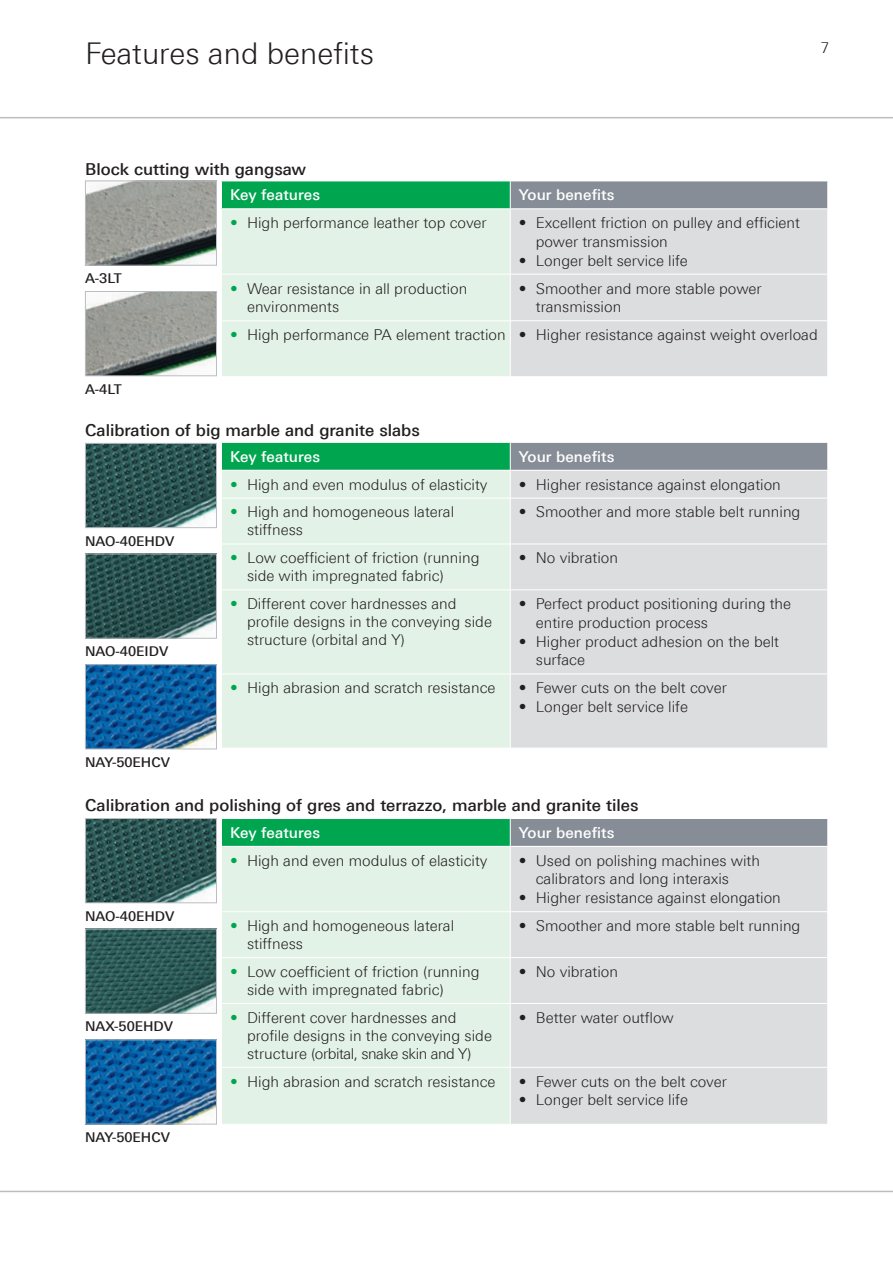
<style>
.page{position:relative;width:893px;height:1263px;background:#fff}
.page>*{position:absolute;margin:0;border:0;box-sizing:border-box;transform-origin:0 0}
.t1{font:300 30px "Linotype Univers 330";color:#231f20}
.t2{font:500 16.5px "Linotype Univers 530";color:#231f20}
.t3{font:300 15px/18px "Linotype Univers 330";color:#231f20}
.t4{font:500 15px "Linotype Univers 530";color:#fff}
.t5{font:500 13.5px "Linotype Univers 530";color:#231f20}
.s1{color:#00a54f}
</style>
<div class="page">
<hr style="left:0;top:117px;width:893px;height:1px;background:#bcbdc0">
<hr style="left:0;top:1191px;width:893px;height:1px;background:#bcbdc0">
<img style="left:87px;top:293px;width:128px;height:81px">
<div style="left:85px;top:291px;width:132px;height:85px;border:1px solid #bcbdc0"></div>
<img style="left:87px;top:555px;width:128px;height:82px">
<div style="left:85px;top:553px;width:132px;height:86px;border:1px solid #bcbdc0"></div>
<img style="left:87px;top:930px;width:128px;height:82px">
<div style="left:85px;top:928px;width:132px;height:86px;border:1px solid #bcbdc0"></div>
<img style="left:87px;top:666px;width:128px;height:81px">
<div style="left:85px;top:664px;width:132px;height:85px;border:1px solid #bcbdc0"></div>
<img style="left:87px;top:183px;width:128px;height:81px">
<div style="left:85px;top:181px;width:132px;height:85px;border:1px solid #bcbdc0"></div>
<img style="left:87px;top:445px;width:128px;height:81px">
<div style="left:85px;top:443px;width:132px;height:85px;border:1px solid #bcbdc0"></div>
<div style="left:221px;top:181px;width:289px;height:28px;background:#00a54f"></div>
<div style="left:510px;top:181px;width:318px;height:28px;background:#878d97"></div>
<div style="left:222px;top:209px;width:288px;height:167px;background:#e3f2e7"></div>
<div style="left:511px;top:209px;width:316px;height:167px;background:#dcdddf"></div>
<hr style="left:221px;top:181px;width:289px;height:1px;background:#fff">
<svg style="left:221px;top:181px;width:1px;height:27px"></svg>
<hr style="left:510px;top:181px;width:318px;height:1px;background:#fff">
<svg style="left:510px;top:181px;width:1px;height:27px"></svg>
<svg style="left:827px;top:181px;width:1px;height:27px"></svg>
<hr style="left:221px;top:208px;width:289px;height:1px;background:#fff">
<hr style="left:510px;top:208px;width:318px;height:1px;background:#fff">
<hr style="left:221px;top:274px;width:289px;height:1px;background:#fff">
<hr style="left:510px;top:274px;width:318px;height:1px;background:#fff">
<hr style="left:221px;top:320px;width:289px;height:1px;background:#fff">
<hr style="left:510px;top:320px;width:318px;height:1px;background:#fff">
<div style="left:221px;top:442px;width:289px;height:28px;background:#00a54f"></div>
<div style="left:510px;top:442px;width:318px;height:28px;background:#878d97"></div>
<div style="left:222px;top:471px;width:288px;height:277px;background:#e3f2e7"></div>
<div style="left:511px;top:471px;width:316px;height:277px;background:#dcdddf"></div>
<hr style="left:221px;top:442px;width:289px;height:1px;background:#fff">
<hr style="left:510px;top:442px;width:318px;height:1px;background:#fff">
<svg style="left:221px;top:443px;width:1px;height:27px"></svg>
<svg style="left:510px;top:443px;width:1px;height:27px"></svg>
<svg style="left:827px;top:443px;width:1px;height:27px"></svg>
<hr style="left:221px;top:498px;width:289px;height:1px;background:#fff">
<hr style="left:510px;top:498px;width:318px;height:1px;background:#fff">
<hr style="left:221px;top:544px;width:289px;height:1px;background:#fff">
<hr style="left:510px;top:544px;width:318px;height:1px;background:#fff">
<hr style="left:221px;top:589px;width:289px;height:1px;background:#fff">
<hr style="left:510px;top:589px;width:318px;height:1px;background:#fff">
<hr style="left:221px;top:673px;width:289px;height:1px;background:#fff">
<hr style="left:510px;top:673px;width:318px;height:1px;background:#fff">
<div style="left:221px;top:818px;width:289px;height:28px;background:#00a54f"></div>
<div style="left:510px;top:818px;width:318px;height:28px;background:#878d97"></div>
<div style="left:222px;top:847px;width:288px;height:277px;background:#e3f2e7"></div>
<div style="left:511px;top:847px;width:316px;height:277px;background:#dcdddf"></div>
<hr style="left:221px;top:818px;width:289px;height:1px;background:#fff">
<svg style="left:221px;top:819px;width:1px;height:27px"></svg>
<hr style="left:510px;top:818px;width:318px;height:1px;background:#fff">
<svg style="left:510px;top:819px;width:1px;height:27px"></svg>
<svg style="left:827px;top:819px;width:1px;height:27px"></svg>
<hr style="left:221px;top:911px;width:289px;height:1px;background:#fff">
<hr style="left:510px;top:911px;width:318px;height:1px;background:#fff">
<hr style="left:221px;top:957px;width:289px;height:1px;background:#fff">
<hr style="left:510px;top:957px;width:318px;height:1px;background:#fff">
<hr style="left:221px;top:1003px;width:289px;height:1px;background:#fff">
<hr style="left:510px;top:1003px;width:318px;height:1px;background:#fff">
<hr style="left:221px;top:1067px;width:289px;height:1px;background:#fff">
<hr style="left:510px;top:1067px;width:318px;height:1px;background:#fff">
<img style="left:87px;top:1041px;width:128px;height:81px">
<div style="left:85px;top:1039px;width:132px;height:85px;border:1px solid #bcbdc0"></div>
<img style="left:87px;top:820px;width:128px;height:81px">
<div style="left:85px;top:818px;width:132px;height:85px;border:1px solid #bcbdc0"></div>
<h1 class="t1" style="left:85px;top:36px;width:290px">Features and benefits</h1>
<p class="t3" style="left:821px;top:39px;width:10px">7</p>
<p class="t2" style="left:85px;top:159px;width:223px">Block cutting with gangsaw</p>
<p class="t4" style="left:230px;top:186px;width:92px">Key features</p>
<p class="t4" style="left:519px;top:186px;width:97px">Your benefits</p>
<p class="t3" style="left:230px;top:214px;width:258px"><span class="s1">•</span> High performance leather top cover</p>
<p class="t3" style="left:536px;top:213px;width:266px;line-height:18.8px;text-indent:-17px">• Excellent friction on pulley and efficient power transmission</p>
<p class="t3" style="left:519px;top:251px;width:171px">• Longer belt service life</p>
<p class="t3" style="left:247px;top:279px;width:222px;text-indent:-17px"><span class="s1">•</span> Wear resistance in all production environments</p>
<p class="t3" style="left:536px;top:279px;width:227px;line-height:18.8px;text-indent:-17px">• Smoother and more stable power transmission</p>
<p class="t3" style="left:230px;top:326px;width:589px"><span class="s1">•</span> High performance PA element traction • Higher resistance against weight overload</p>
<p class="t5" style="left:85px;top:270px;width:38px">A-3LT</p>
<p class="t5" style="left:85px;top:381px;width:38px">A-4LT</p>
<p class="t2" style="left:85px;top:421px;width:336px">Calibration of big marble and granite slabs</p>
<p class="t5" style="left:85px;top:533px;width:91px">NAO-40EHDV</p>
<p class="t5" style="left:85px;top:644px;width:85px">NAO-40EIDV</p>
<p class="t5" style="left:85px;top:754px;width:87px">NAY-50EHCV</p>
<p class="t4" style="left:230px;top:448px;width:92px">Key features</p>
<p class="t4" style="left:519px;top:448px;width:97px">Your benefits</p>
<p class="t3" style="left:230px;top:475px;width:259px"><span class="s1">•</span> High and even modulus of elasticity</p>
<p class="t3" style="left:519px;top:475px;width:264px">• Higher resistance against elongation</p>
<p class="t3" style="left:247px;top:503px;width:209px;text-indent:-17px"><span class="s1">•</span> High and homogeneous lateral stiffness</p>
<p class="t3" style="left:519px;top:503px;width:283px">• Smoother and more stable belt running</p>
<p class="t3" style="left:247px;top:549px;width:234px;text-indent:-17px"><span class="s1">•</span> Low coefficient of friction (running side with impregnated fabric)</p>
<p class="t3" style="left:519px;top:549px;width:101px">• No vibration</p>
<p class="t3" style="left:247px;top:595px;width:246px;text-indent:-17px"><span class="s1">•</span> Different cover hardnesses and profile designs in the conveying side structure (orbital and Y)</p>
<p class="t3" style="left:536px;top:594px;width:257px;line-height:18.8px;text-indent:-17px">• Perfect product positioning during the entire production process</p>
<p class="t3" style="left:536px;top:632px;width:245px;line-height:18.8px;text-indent:-17px">• Higher product adhesion on the belt surface</p>
<p class="t3" style="left:230px;top:679px;width:267px"><span class="s1">•</span> High abrasion and scratch resistance</p>
<p class="t3" style="left:519px;top:679px;width:209px">• Fewer cuts on the belt cover</p>
<p class="t3" style="left:519px;top:697px;width:171px">• Longer belt service life</p>
<p class="t2" style="left:85px;top:796px;width:555px">Calibration and polishing of gres and terrazzo, marble and granite tiles</p>
<p class="t5" style="left:85px;top:908px;width:91px">NAO-40EHDV</p>
<p class="t5" style="left:85px;top:1019px;width:90px">NAX-50EHDV</p>
<p class="t5" style="left:85px;top:1129px;width:87px">NAY-50EHCV</p>
<p class="t4" style="left:230px;top:824px;width:92px">Key features</p>
<p class="t4" style="left:519px;top:824px;width:97px">Your benefits</p>
<p class="t3" style="left:230px;top:851px;width:259px"><span class="s1">•</span> High and even modulus of elasticity</p>
<p class="t3" style="left:536px;top:851px;width:226px;line-height:18.8px;text-indent:-17px">• Used on polishing machines with calibrators and long interaxis</p>
<p class="t3" style="left:519px;top:889px;width:264px">• Higher resistance against elongation</p>
<p class="t3" style="left:247px;top:916px;width:209px;text-indent:-17px"><span class="s1">•</span> High and homogeneous lateral stiffness</p>
<p class="t3" style="left:519px;top:916px;width:283px">• Smoother and more stable belt running</p>
<p class="t3" style="left:247px;top:962px;width:234px;text-indent:-17px"><span class="s1">•</span> Low coefficient of friction (running side with impregnated fabric)</p>
<p class="t3" style="left:519px;top:962px;width:101px">• No vibration</p>
<p class="t3" style="left:247px;top:1008px;width:246px;text-indent:-17px"><span class="s1">•</span> Different cover hardnesses and profile designs in the conveying side structure (orbital, snake skin and Y)</p>
<p class="t3" style="left:519px;top:1008px;width:156px">• Better water outflow</p>
<p class="t3" style="left:230px;top:1072px;width:267px"><span class="s1">•</span> High abrasion and scratch resistance</p>
<p class="t3" style="left:519px;top:1072px;width:209px">• Fewer cuts on the belt cover</p>
<p class="t3" style="left:519px;top:1091px;width:171px">• Longer belt service life</p>
</div>
